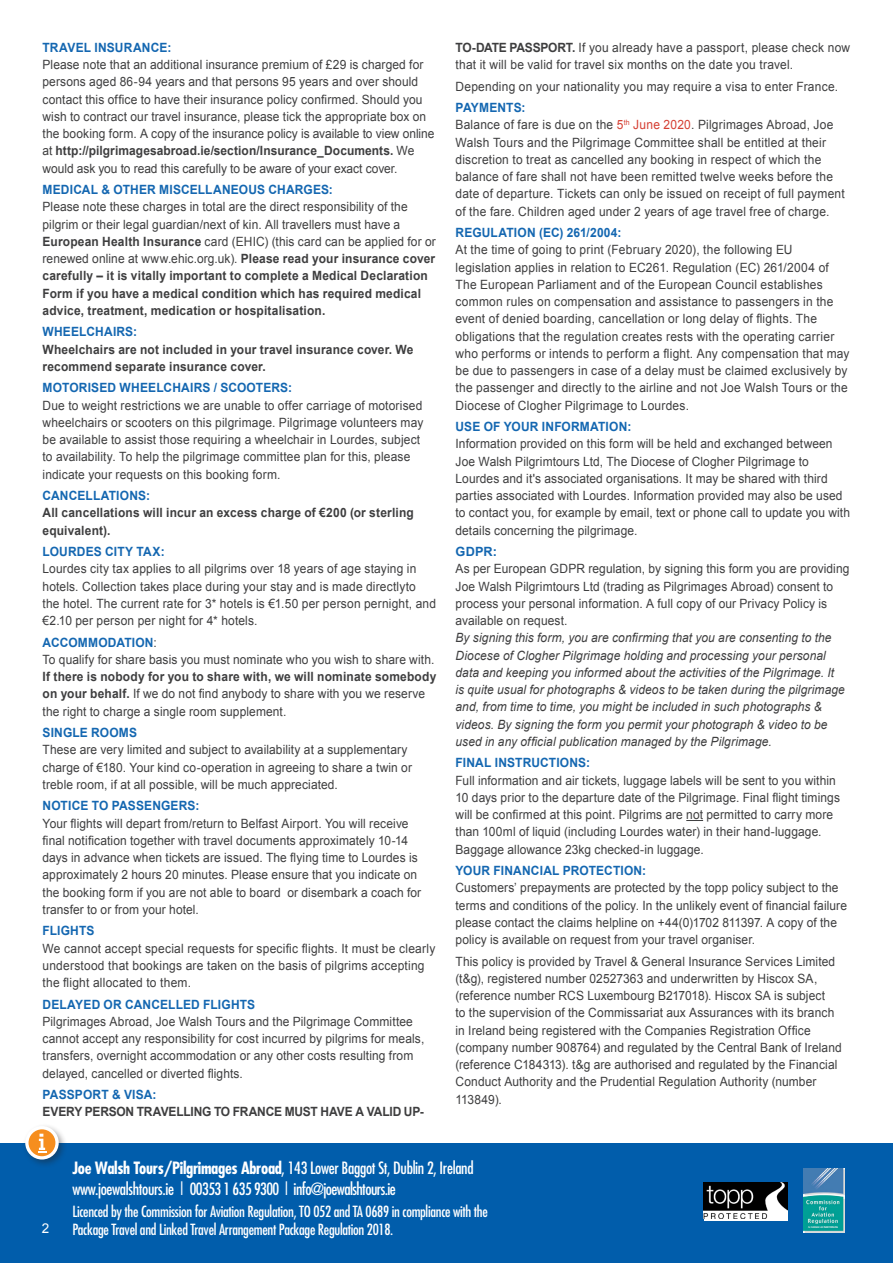
<style>
.page{position:relative;width:893px;height:1263px;background:#fff}
.page>*{position:absolute;margin:0;border:0;box-sizing:border-box;transform-origin:0 0}
.Footer_1{font:condensed 16.5px/21px "Futura";letter-spacing:-.02em;color:#fff}
.Footer_2{font:condensed 15px "Futura";letter-spacing:-.02em;color:#fff}
.Table_header_1{font:13.5px "Arial";color:#fff}
.Body{font:12.75px/17.2px "Arial";letter-spacing:.01em;color:#3e3e3f;scale:.94 1}
.Body-2{font:700 12.75px/17.2px "Arial";letter-spacing:.015em;color:#3e3e3f;scale:.94 1}
.Body-3{font:italic 12.75px/17.2px "Arial";letter-spacing:.01em;color:#3e3e3f;scale:.94 1}
.Body-4{font:700 12.75px/17.2px "Arial";letter-spacing:-.015em;color:#3e3e3f;scale:.94 1}
.s1{font-weight:700;color:#1467b1}
.s2{font-weight:700}
.s3{color:#1467b1}
.s4{font-weight:400}
.s5{color:#d53f33}
.s6{font-weight:700;font-style:normal;color:#1467b1}
.s7{font-style:normal}
</style>
<div class="page">
<svg style="left:686px;top:820px;width:17px;height:1px"></svg>
<div style="left:0;top:1144px;width:893px;height:119px;background:#015dab"></div>
<div style="left:23px;top:1123px;width:45px;height:46px;background:#231f20;opacity:.4"></div>
<svg style="left:27px;top:1128px;width:30px;height:30px"></svg>
<div style="left:25px;top:1126px;width:34px;height:33px;border:3px solid #fff;border-radius:50%"></div>
<svg style="left:38px;top:1134px;width:8px;height:19px"></svg>
<img style="left:803px;top:1168px;width:41px;height:64px">
<svg style="left:704px;top:1218px;width:84px;height:2px"></svg>
<img style="left:704px;top:1182px;width:84px;height:36px">
<p class="Body" style="left:43px;top:39px;width:419px"><span class="s1">TRAVEL INSURANCE:<br></span>Please note that an additional insurance premium of £29 is charged for persons aged 86-94 years and that persons 95 years and over should contact this office to have their insurance policy confirmed. Should you wish to contract our travel insurance, please tick the appropriate box on the booking form. A copy of the insurance policy is available to view online at <span class="s2">http://pilgrimagesabroad.ie/section/Insurance_Documents.</span> We would ask you to read this carefully to be aware of your exact cover.</p>
<p class="Body-2" style="left:43px;top:181px;width:420px"><span class="s3">MEDICAL &amp; OTHER MISCELLANEOUS CHARGES:<br></span><span class="s4">Please note these charges in total are the direct responsibility of the pilgrim or their legal guardian/next of kin. All travellers must have a </span>European Health Insurance <span class="s4">card (EHIC) (this card can be applied for or renewed online at www.ehic.org.uk).</span> Please read your insurance cover carefully – it is vitally important to complete a Medical Declaration Form if you have a medical condition which has required medical advice, treatment, medication or hospitalisation.</p>
<p class="Body-2" style="left:43px;top:324px;width:396px"><span class="s3">WHEELCHAIRS:<br></span>Wheelchairs are not included in your travel insurance cover. We recommend separate insurance cover.</p>
<p class="Body" style="left:43px;top:379px;width:407px"><span class="s1">MOTORISED WHEELCHAIRS / SCOOTERS:<br></span>Due to weight restrictions we are unable to offer carriage of motorised wheelchairs or scooters on this pilgrimage. Pilgrimage volunteers may be available to assist those requiring a wheelchair in Lourdes, subject to availability. To help the pilgrimage committee plan for this, please indicate your requests on this booking form.</p>
<p class="Body-2" style="left:43px;top:487px;width:397px"><span class="s3">CANCELLATIONS:<br></span>All cancellations will incur an excess charge of €200 (or sterling equivalent).</p>
<p class="Body" style="left:43px;top:543px;width:420px"><span class="s1">LOURDES CITY TAX:<br></span>Lourdes city tax applies to all pilgrims over 18 years of age staying in hotels. Collection takes place during your stay and is made directlyto the hotel. The current rate for 3* hotels is €1.50 per person pernight, and €2.10 per person per night for 4* hotels.</p>
<p class="Body" style="left:43px;top:634px;width:420px"><span class="s1">ACCOMMODATION</span>:<br>To qualify for share basis you must nominate who you wish to share with.<br><span class="s2">If there is nobody for you to share with, we will nominate somebody on your behalf.</span> If we do not find anybody to share with you we reserve the right to charge a single room supplement.</p>
<p class="Body" style="left:43px;top:724px;width:395px"><span class="s1">SINGLE ROOMS<br></span>These are very limited and subject to availability at a supplementary charge of €180. Your kind co-operation in agreeing to share a twin or treble room, if at all possible, will be much appreciated.</p>
<p class="Body" style="left:43px;top:797px;width:404px"><span class="s1">NOTICE TO PASSENGERS:<br></span>Your flights will depart from/return to Belfast Airport. You will receive final notification together with travel documents approximately 10-14 days in advance when tickets are issued. The flying time to Lourdes is approximately 2 hours 20 minutes. Please ensure that you indicate on the booking form if you are not able to board or disembark a coach for transfer to or from your hotel.</p>
<p class="Body" style="left:43px;top:922px;width:419px"><span class="s1">FLIGHTS<br></span>We cannot accept special requests for specific flights. It must be clearly understood that bookings are taken on the basis of pilgrims accepting the flight allocated to them.</p>
<p class="Body" style="left:43px;top:996px;width:408px"><span class="s1">DELAYED OR CANCELLED FLIGHTS<br></span>Pilgrimages Abroad, Joe Walsh Tours and the Pilgrimage Committee cannot accept any responsibility for cost incurred by pilgrims for meals, transfers, overnight accommodation or any other costs resulting from delayed, cancelled or diverted flights.</p>
<p class="Body-4" style="left:43px;top:1086px;width:407px"><span class="s3">PASSPORT &amp; VISA:<br></span>EVERY PERSON TRAVELLING TO FRANCE MUST HAVE A VALID UP-</p>
<p class="Body" style="left:456px;top:39px;width:421px"><span class="s2">TO-DATE PASSPORT.</span> If you already have a passport, please check now that it will be valid for travel six months on the date you travel.</p>
<p class="Body" style="left:456px;top:78px;width:409px">Depending on your nationality you may require a visa to enter France.</p>
<p class="Body" style="left:456px;top:99px;width:415px"><span class="s1">PAYMENTS:<br></span>Balance of fare is due on the <span class="s5">5</span><sup>th</sup> <span class="s5">June 2020</span>. Pilgrimages Abroad, Joe Walsh Tours and the Pilgrimage Committee shall be entitled at their discretion to treat as cancelled any booking in respect of which the balance of fare shall not have been remitted twelve weeks before the date of departure. Tickets can only be issued on receipt of full payment of the fare. Children aged under 2 years of age travel free of charge.</p>
<p class="Body" style="left:456px;top:224px;width:421px"><span class="s1">REGULATION (EC) 261/2004:<br></span>At the time of going to print (February 2020), the following EU legislation applies in relation to EC261. Regulation (EC) 261/2004 of The European Parliament and of the European Council establishes common rules on compensation and assistance to passengers in the event of denied boarding, cancellation or long delay of flights. The obligations that the regulation creates rests with the operating carrier who performs or intends to perform a flight. Any compensation that may be due to passengers in case of a delay must be claimed exclusively by the passenger and directly to the airline and not Joe Walsh Tours or the Diocese of Clogher Pilgrimage to Lourdes.</p>
<p class="Body" style="left:456px;top:418px;width:421px"><span class="s1">USE OF YOUR INFORMATION:<br></span>Information provided on this form will be held and exchanged between Joe Walsh Pilgrimtours Ltd, The Diocese of Clogher Pilgrimage to Lourdes and it's associated organisations. It may be shared with third parties associated with Lourdes. Information provided may also be used to contact you, for example by email, text or phone call to update you with details concerning the pilgrimage.</p>
<p class="Body-3" style="left:456px;top:543px;width:421px"><span class="s6">GDPR:<br></span><span class="s7">As per European GDPR regulation, by signing this form you are providing Joe Walsh Pilgrimtours Ltd (trading as Pilgrimages Abroad) consent to process your personal information. A full copy of our Privacy Policy is available on request.<br></span>By signing this form, you are confirming that you are consenting to the Diocese of Clogher Pilgrimage holding and processing your personal data and keeping you informed about the activities of the Pilgrimage. It<br>is quite usual for photographs &amp; videos to be taken during the pilgrimage and, from time to time, you might be included in such photographs &amp; videos. By signing the form you permit your photograph &amp; video to be used in any official publication managed by the Pilgrimage.</p>
<p class="Body" style="left:456px;top:754px;width:410px"><span class="s1">FINAL INSTRUCTIONS:<br></span>Full information and air tickets, luggage labels will be sent to you within 10 days prior to the departure date of the Pilgrimage. Final flight timings will be confirmed at this point. Pilgrims are not permitted to carry more than 100ml of liquid (including Lourdes water) in their hand-luggage.<br>Baggage allowance 23kg checked-in luggage.</p>
<p class="Body" style="left:456px;top:862px;width:418px"><span class="s1">YOUR FINANCIAL PROTECTION:<br></span>Customers’ prepayments are protected by the topp policy subject to the terms and conditions of the policy. In the unlikely event of financial failure please contact the claims helpline on +44(0)1702 811397. A copy of the policy is available on request from your travel organiser.</p>
<p class="Body" style="left:456px;top:953px;width:412px">This policy is provided by Travel &amp; General Insurance Services Limited (t&amp;g), registered number 02527363 and underwritten by Hiscox SA, (reference number RCS Luxembourg B217018). Hiscox SA is subject<br>to the supervision of the Commissariat aux Assurances with its branch in Ireland being registered with the Companies Registration Office (company number 908764) and regulated by the Central Bank of Ireland (reference C184313). t&amp;g are authorised and regulated by the Financial Conduct Authority and the Prudential Regulation Authority (number 113849).</p>
<p class="Footer_1" style="left:72px;top:1157px;width:403px"><span class="s2">Joe Walsh Tours/Pilgrimages Abroad</span>, 143 Lower Baggot St, Dublin 2, Ireland www.joewalshtours.ie | 00353 1 635 9300 | info@joewalshtours.ie</p>
<p class="Footer_2" style="left:72px;top:1202px;width:417px">Licenced by the Commission for Aviation Regulation, TO 052 and TA 0689 in compliance with the</p>
<p class="Table_header_1" style="left:42px;top:1220px;width:9px">2</p>
<p class="Footer_2" style="left:72px;top:1220px;width:322px">Package Travel and Linked Travel Arrangement Package Regulation 2018.</p>
</div>
